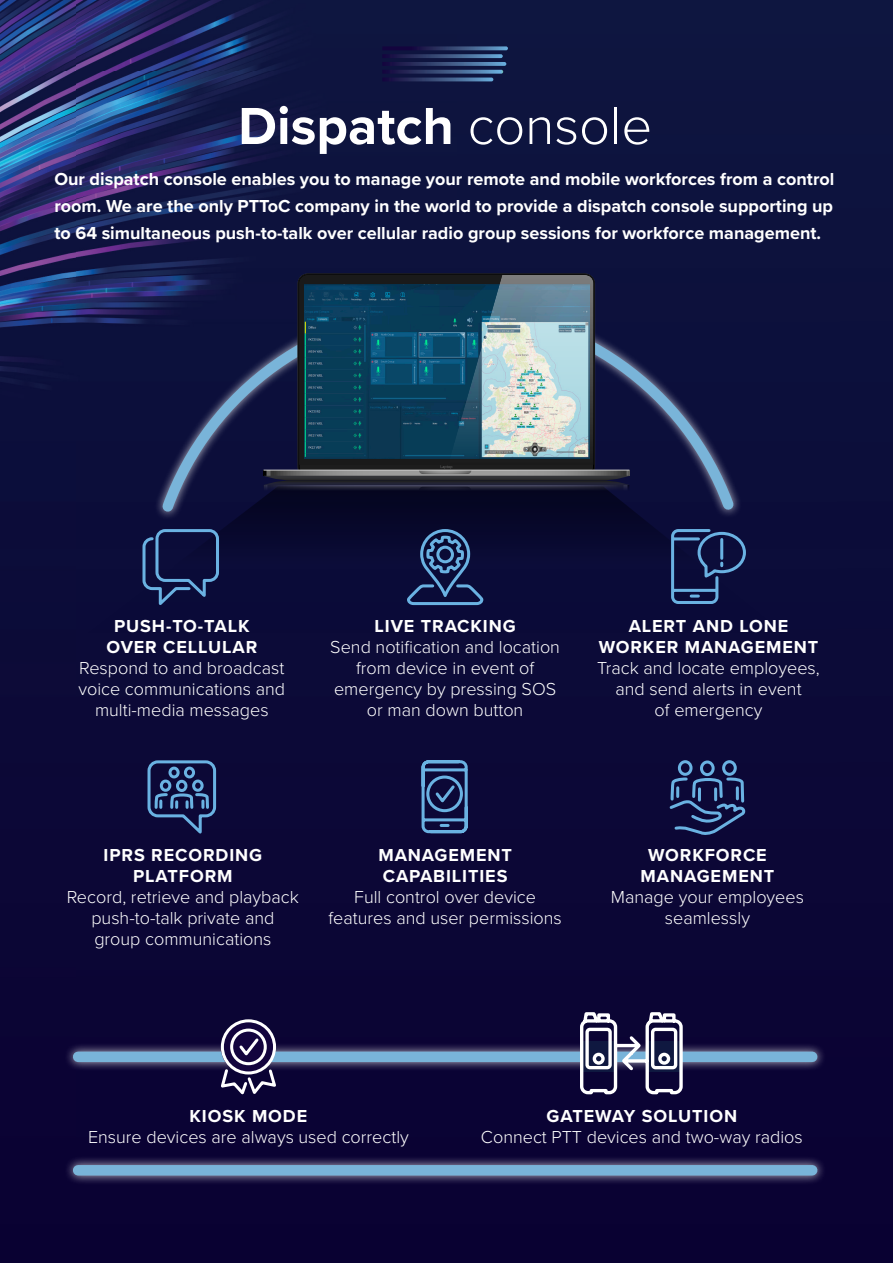
<style>
.page{position:relative;width:893px;height:1263px;background:#fff}
.page>*{position:absolute;margin:0;border:0;box-sizing:border-box;transform-origin:0 0}
.t1{font:700 54px "Proxima Nova";color:#fff}
.t2{font:300 18px/21px "Proxima Nova";color:#fff;text-align:center}
.t3{font:700 18px/21px "Proxima Nova";letter-spacing:.05em;color:#fff;text-align:center}
.s1{font-weight:300}
</style>
<div class="page">
<img style="left:0;top:0;width:457px;height:1166px">
<img style="left:457px;top:0;width:381px;height:1166px">
<div style="left:838px;top:0;width:55px;height:494px;background:#0d123d"></div>
<div style="left:838px;top:494px;width:55px;height:769px;background:#0b0736"></div>
<div style="left:0;top:1166px;width:839px;height:97px;background:#0a0233"></div>
<svg style="left:86px;top:486px;width:699px;height:147px;background:#090a36"></svg>
<svg style="left:406px;top:527px;width:78px;height:80px;background:#20325e"></svg>
<svg style="left:670px;top:527px;width:77px;height:78px;background:#1e2e5c"></svg>
<svg style="left:154px;top:300px;width:588px;height:220px;background:#141a42"></svg>
<svg style="left:141px;top:528px;width:80px;height:83px;background:#192552"></svg>
<svg style="left:420px;top:759px;width:49px;height:76px;background:#2f4776"></svg>
<svg style="left:667px;top:758px;width:79px;height:80px;background:#212f5e"></svg>
<div style="left:64px;top:1042px;width:763px;height:30px;background:#fff;opacity:.75"></div>
<div style="left:78px;top:1051px;width:734px;height:11px;background:#79b4d9"></div>
<div style="left:64px;top:1155px;width:763px;height:30px;background:#fff;opacity:.75"></div>
<div style="left:78px;top:1165px;width:734px;height:10px;background:#79b4d9"></div>
<svg style="left:218px;top:1018px;width:61px;height:80px"></svg>
<svg style="left:578px;top:1010px;width:106px;height:86px"></svg>
<svg style="left:146px;top:624px;width:72px;height:215px;background:#151948"></svg>
<svg style="left:382px;top:46px;width:126px;height:35px;background:#25335f"></svg>
<svg style="left:264px;top:275px;width:365px;height:216px;background:#3c596d"></svg>
<p class="t1" style="left:238px;top:86px;width:415px">Dispatch <span class="s1">console</span></p>
<p class="t3" style="left:54px;top:165px;width:781px;line-height:27px;text-align:justify">Our dispatch console enables you to manage your remote and mobile workforces from a control room. We are the only PTToC company in the world to provide a dispatch console supporting up to 64 simultaneous push-to-talk over cellular radio group sessions for workforce management.</p>
<p class="t3" style="left:106px;top:615px;width:152px">PUSH-TO-TALK<br>OVER CELLULAR</p>
<p class="t2" style="left:78px;top:657px;width:208px">Respond to and broadcast voice communications and multi-media messages</p>
<p class="t3" style="left:375px;top:615px;width:143px">LIVE TRACKING</p>
<p class="t2" style="left:330px;top:636px;width:231px">Send notification and location from device in event of emergency by pressing SOS or man down button</p>
<p class="t3" style="left:599px;top:615px;width:221px">ALERT AND LONE<br>WORKER MANAGEMENT</p>
<p class="t2" style="left:597px;top:657px;width:224px">Track and locate employees, and send alerts in event<br>of emergency</p>
<p class="t3" style="left:104px;top:844px;width:160px">IPRS RECORDING<br>PLATFORM</p>
<p class="t2" style="left:67px;top:885px;width:234px">Record, retrieve and playback push-to-talk private and group communications</p>
<p class="t3" style="left:378px;top:844px;width:135px;text-align:left">MANAGEMENT<br>CAPABILITIES</p>
<p class="t2" style="left:328px;top:885px;width:235px">Full control over device features and user permissions</p>
<p class="t3" style="left:641px;top:844px;width:135px">WORKFORCE<br>MANAGEMENT</p>
<p class="t2" style="left:611px;top:885px;width:194px">Manage your employees seamlessly</p>
<p class="t3" style="left:190px;top:1105px;width:119px">KIOSK MODE</p>
<p class="t2" style="left:88px;top:1125px;width:322px">Ensure devices are always used correctly</p>
<p class="t3" style="left:547px;top:1105px;width:192px">GATEWAY SOLUTION</p>
<p class="t2" style="left:481px;top:1125px;width:323px">Connect PTT devices and two-way radios</p>
</div>
